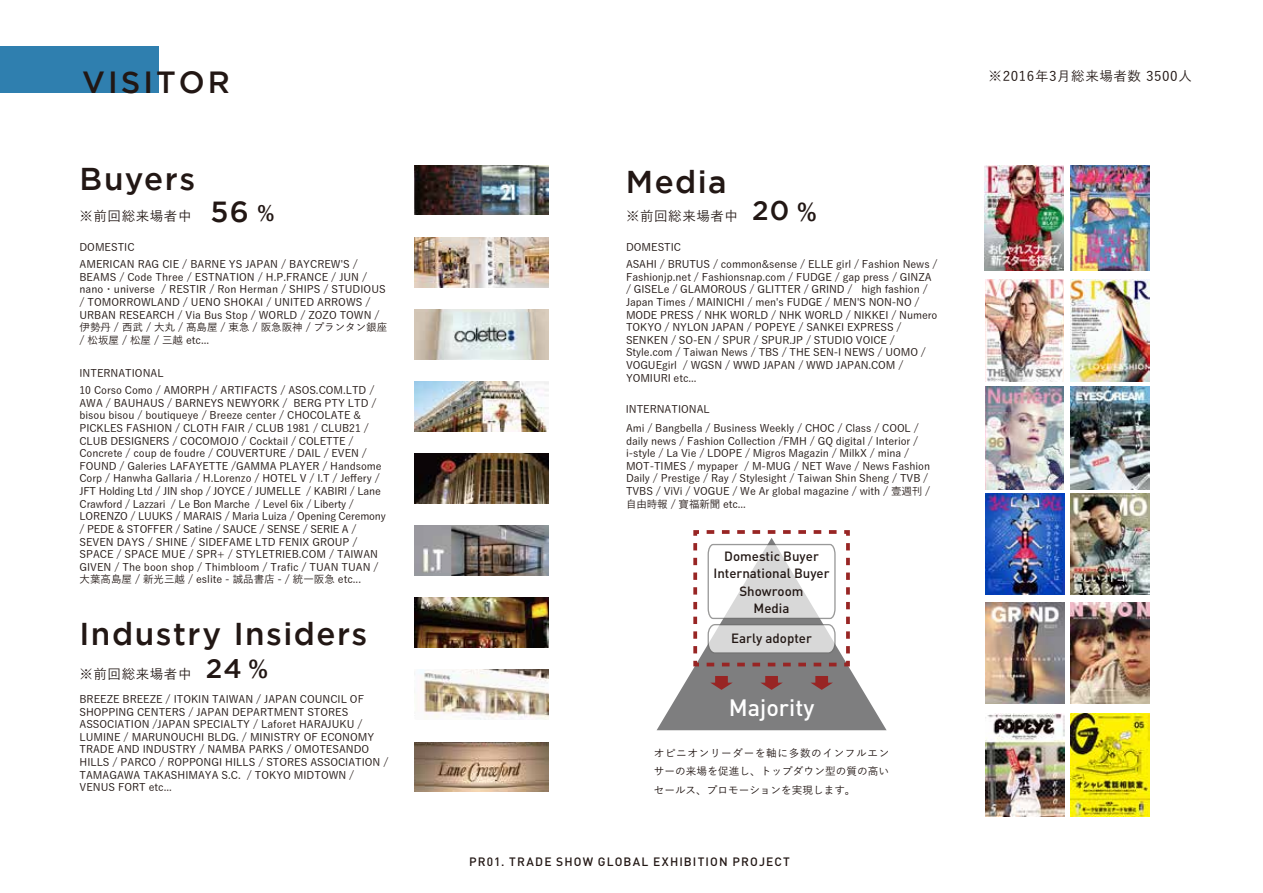
<style>
.page{position:relative;width:1263px;height:893px;background:#fff}
.page>*{position:absolute;margin:0;border:0;box-sizing:border-box;transform-origin:0 0}
.t1{font:500 31.5px "Gotham";letter-spacing:.05em;color:#221714}
.t2{font:500 30.6px "Gotham";letter-spacing:.1em;color:#221714}
.t3{font:500 28.95px "Gotham";color:#221714}
.t4{font:500 27px "Gotham";color:#221714}
.t5{font:500 23.4px "DIN";color:#fff}
.t6{font:500 13.5px "Yu Go";letter-spacing:.045em;color:#221714}
.t7{font:500 13.2px/17.2px "DIN";color:#221714;text-align:center}
.t8{font:500 12px "DIN";letter-spacing:.095em;color:#221714}
.t9{font:500 10.65px/18.6px "Yu Go";letter-spacing:.01em;color:#221714;text-align:justify}
.t10{font:500 10.5px/12.6px "Yu Go";letter-spacing:-.005em;color:#221714}
.s1{font-family:"Gotham";font-size:27px}
.s2{font-weight:700;font-size:24px}
.s3{font-family:"Yu Go";font-weight:700;font-size:20.85px}
.s4{font-family:"Yu Go";font-weight:700;font-size:24px}
</style>
<div class="page">
<svg style="left:657px;top:530px;width:229px;height:200px"></svg>
<div style="left:0;top:46px;width:159px;height:47px;background:#2f7faf"></div>
<img style="left:414px;top:526px;width:134px;height:49px">
<img style="left:414px;top:598px;width:134px;height:50px">
<img style="left:414px;top:670px;width:134px;height:50px">
<img style="left:414px;top:453px;width:134px;height:50px">
<img style="left:414px;top:742px;width:134px;height:50px">
<img style="left:414px;top:381px;width:134px;height:50px">
<img style="left:414px;top:309px;width:134px;height:50px">
<img style="left:414px;top:237px;width:134px;height:50px">
<img style="left:414px;top:165px;width:134px;height:50px">
<img style="left:984px;top:165px;width:79px;height:106px">
<img style="left:1070px;top:714px;width:80px;height:103px">
<img style="left:985px;top:714px;width:79px;height:103px">
<img style="left:1070px;top:602px;width:80px;height:102px">
<img style="left:985px;top:602px;width:79px;height:102px">
<img style="left:1070px;top:493px;width:80px;height:102px">
<img style="left:1070px;top:387px;width:80px;height:103px">
<img style="left:1070px;top:280px;width:80px;height:102px">
<img style="left:985px;top:493px;width:79px;height:102px">
<img style="left:985px;top:280px;width:78px;height:102px">
<img style="left:985px;top:387px;width:78px;height:103px">
<img style="left:1070px;top:165px;width:80px;height:106px">
<h2 class="t2" style="left:82px;top:64px;width:149px">VISITOR</h2>
<h1 class="t1" style="left:79px;top:161px;width:117px">Buyers</h1>
<h1 class="t1" style="left:626px;top:164px;width:102px">Media</h1>
<p class="t6" style="left:79px;top:203px;width:114px">※前回総来場者中</p>
<p class="t6" style="left:626px;top:203px;width:193px">※前回総来場者中 <span class="s1">20</span> <span class="s2">%</span></p>
<h3 class="t3" style="left:211px;top:196px;width:66px">56 <span class="s3">%</span></h3>
<p class="t10" style="left:80px;top:239px;width:57px">DOMESTIC</p>
<p class="t10" style="left:626px;top:239px;width:57px">DOMESTIC</p>
<p class="t10" style="left:79px;top:257px;width:309px">AMERICAN RAG CIE / BARNE YS JAPAN / BAYCREW'S / BEAMS / Code Three / ESTNATION / H.P.FRANCE / JUN / nano・universe / RESTIR / Ron Herman / SHIPS / STUDIOUS / TOMORROWLAND / UENO SHOKAI / UNITED ARROWS / URBAN RESEARCH / Via Bus Stop / WORLD / ZOZO TOWN /伊勢丹 / 西武 / 大丸 / 髙島屋 / 東急 / 阪急阪神 / プランタン銀座/ 松坂屋 / 松屋 / 三越 etc...</p>
<p class="t10" style="left:80px;top:366px;width:86px">INTERNATIONAL</p>
<p class="t10" style="left:79px;top:383px;width:308px">10 Corso Como / AMORPH / ARTIFACTS / ASOS.COM.LTD / AWA / BAUHAUS / BARNEYS NEWYORK / BERG PTY LTD / bisou bisou / boutiqueye / Breeze center / CHOCOLATE &amp; PICKLES FASHION / CLOTH FAIR / CLUB 1981 / CLUB21 / CLUB DESIGNERS / COCOMOJO / Cocktail / COLETTE / Concrete / coup de foudre / COUVERTURE / DAIL / EVEN / FOUND / Galeries LAFAYETTE /GAMMA PLAYER / Handsome Corp / Hanwha Gallaria / H.Lorenzo / HOTEL V / I.T / Jeffery / JFT Holding Ltd / JIN shop / JOYCE / JUMELLE / KABIRI / Lane Crawford / Lazzari / Le Bon Marche / Level 6ix / Liberty / LORENZO / LUUKS / MARAIS / Maria Luiza / Opening Ceremony / PEDE &amp; STOFFER / Satine / SAUCE / SENSE / SERIE A / SEVEN DAYS / SHINE / SIDEFAME LTD FENIX GROUP / SPACE / SPACE MUE / SPR+ / STYLETRIEB.COM / TAIWAN GIVEN / The boon shop / Thimbloom / Trafic / TUAN TUAN /大葉高島屋 / 新光三越 / eslite - 誠品書店 - / 統一阪急 etc...</p>
<h1 class="t1" style="left:79px;top:616px;width:289px">Industry Insiders</h1>
<p class="t6" style="left:79px;top:661px;width:114px">※前回総来場者中</p>
<h3 class="t4" style="left:206px;top:653px;width:64px">24 <span class="s4">%</span></h3>
<p class="t10" style="left:80px;top:691px;width:310px">BREEZE BREEZE / ITOKIN TAIWAN / JAPAN COUNCIL OF SHOPPING CENTERS / JAPAN DEPARTMENT STORES ASSOCIATION /JAPAN SPECIALTY / Laforet HARAJUKU / LUMINE / MARUNOUCHI BLDG. / MINISTRY OF ECONOMY TRADE AND INDUSTRY / NAMBA PARKS / OMOTESANDO HILLS / PARCO / ROPPONGI HILLS / STORES ASSOCIATION / TAMAGAWA TAKASHIMAYA S.C. / TOKYO MIDTOWN / VENUS FORT etc...</p>
<p class="t10" style="left:626px;top:257px;width:313px">ASAHI / BRUTUS / common&amp;sense / ELLE girl / Fashion News / Fashionjp.net / Fashionsnap.com / FUDGE / gap press / GINZA / GISELe / GLAMOROUS / GLITTER / GRIND / high fashion / Japan Times / MAINICHI / men's FUDGE / MEN'S NON-NO / MODE PRESS / NHK WORLD / NHK WORLD / NIKKEI / Numero TOKYO / NYLON JAPAN / POPEYE / SANKEI EXPRESS / SENKEN / SO-EN / SPUR / SPUR.JP / STUDIO VOICE / Style.com / Taiwan News / TBS / THE SEN-I NEWS / UOMO / VOGUEgirl / WGSN / WWD JAPAN / WWD JAPAN.COM / YOMIURI etc...</p>
<p class="t10" style="left:626px;top:402px;width:86px">INTERNATIONAL</p>
<p class="t10" style="left:626px;top:421px;width:306px">Ami / Bangbella / Business Weekly / CHOC / Class / COOL / daily news / Fashion Collection /FMH / GQ digital / Interior / i-style / La Vie / LDOPE / Migros Magazin / MilkX / mina / MOT-TIMES / mypaper / M-MUG / NET Wave / News Fashion Daily / Prestige / Ray / Stylesight / Taiwan Shin Sheng / TVB / TVBS / ViVi / VOGUE / We Ar global magazine / with / 壹週刊 /自由時報 / 寶福新聞 etc...</p>
<p class="t7" style="left:713px;top:547px;width:118px">Domestic Buyer<br>International Buyer<br>Showroom<br>Media</p>
<p class="t7" style="left:731px;top:630px;width:82px">Early adopter</p>
<h3 class="t5" style="left:729px;top:693px;width:87px">Majority</h3>
<p class="t9" style="left:654px;top:742px;width:237px">オピニオンリーダーを軸に多数のインフルエンサーの来場を促進し、トップダウン型の質の高いセールス、プロモーションを実現します。</p>
<p class="t8" style="left:469px;top:854px;width:322px">PR01. TRADE SHOW GLOBAL EXHIBITION PROJECT</p>
<p class="t6" style="left:989px;top:63px;width:205px">※2016年3月総来場者数 3500人</p>
</div>
